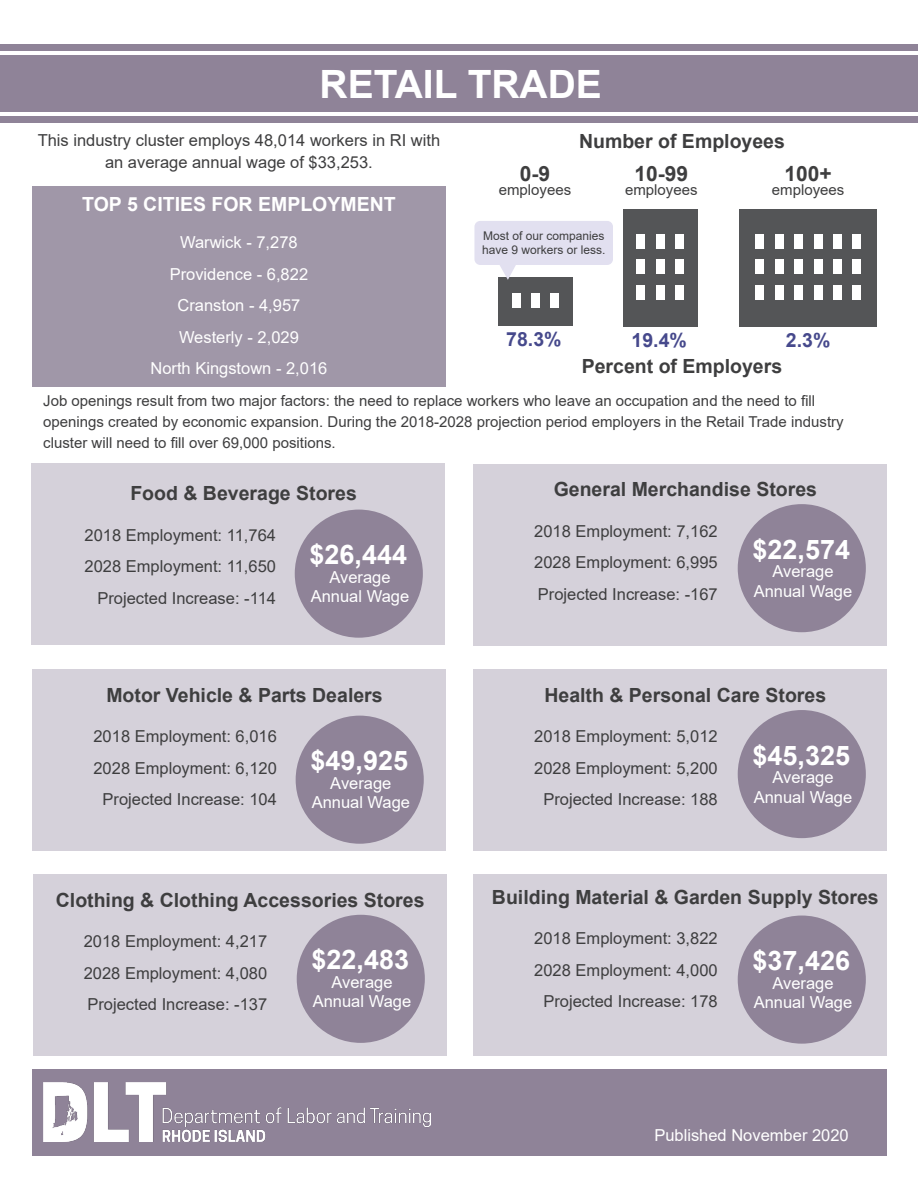
<style>
.page{position:relative;width:918px;height:1188px;background:#fff}
.page>*{position:absolute;margin:0;border:0;box-sizing:border-box;transform-origin:0 0}
.t1{font:700 39px "Arial";color:#fff}
.t2{font:700 27px "Arial";color:#fff}
.t3{font:700 21px "Arial";color:#3e3e3f}
.t4{font:700 19.5px "Arial";color:#3e3e3f}
.t5{font:700 19.5px "Arial";color:#fff}
.t6{font:700 19.5px "Arial";color:#46498c}
.t7{font:16.5px/22.5px "Arial";color:#3e3e3f;text-align:center}
.t8{font:16.5px "Arial";color:#fff}
.t9{font:15px/21px "Arial";color:#3e3e3f}
.t10{font:12px "Arial";color:#3e3e3f}
</style>
<div class="page">
<div style="left:0;top:56px;width:918px;height:56px;background:#8f8398"></div>
<div style="left:0;top:116px;width:918px;height:7px;background:#8f8398"></div>
<div style="left:0;top:44px;width:918px;height:7px;background:#8f8398"></div>
<div style="left:32px;top:1069px;width:855px;height:87px;background:#8f8398"></div>
<div style="left:34px;top:874px;width:413px;height:182px;background:#d5d1da"></div>
<div style="left:297px;top:915px;width:128px;height:128px;background:#8f8398;border-radius:50%"></div>
<div style="left:473px;top:464px;width:413px;height:181px;background:#d5d1da"></div>
<div style="left:738px;top:504px;width:128px;height:128px;background:#8f8398;border-radius:50%"></div>
<div style="left:473px;top:669px;width:413px;height:182px;background:#d5d1da"></div>
<div style="left:738px;top:710px;width:128px;height:128px;background:#8f8398;border-radius:50%"></div>
<div style="left:473px;top:874px;width:413px;height:182px;background:#d5d1da"></div>
<div style="left:738px;top:916px;width:128px;height:128px;background:#8f8398;border-radius:50%"></div>
<div style="left:33px;top:669px;width:413px;height:182px;background:#d5d1da"></div>
<div style="left:296px;top:716px;width:128px;height:128px;background:#8f8398;border-radius:50%"></div>
<div style="left:32px;top:186px;width:414px;height:200px;background:#a097a8"></div>
<div style="left:32px;top:463px;width:413px;height:182px;background:#d5d1da"></div>
<div style="left:295px;top:510px;width:128px;height:128px;background:#8f8398;border-radius:50%"></div>
<div style="left:498px;top:278px;width:75px;height:48px;background:#545557"></div>
<div style="left:512px;top:293px;width:9px;height:15px;background:#fff"></div>
<div style="left:531px;top:293px;width:9px;height:15px;background:#fff"></div>
<div style="left:550px;top:293px;width:9px;height:15px;background:#fff"></div>
<div style="left:623px;top:209px;width:75px;height:118px;background:#545557"></div>
<div style="left:637px;top:260px;width:8px;height:14px;background:#fff"></div>
<div style="left:656px;top:260px;width:9px;height:14px;background:#fff"></div>
<div style="left:675px;top:260px;width:9px;height:14px;background:#fff"></div>
<div style="left:637px;top:234px;width:8px;height:14px;background:#fff"></div>
<div style="left:656px;top:234px;width:9px;height:14px;background:#fff"></div>
<div style="left:675px;top:234px;width:9px;height:14px;background:#fff"></div>
<div style="left:637px;top:285px;width:8px;height:15px;background:#fff"></div>
<div style="left:656px;top:285px;width:9px;height:15px;background:#fff"></div>
<div style="left:675px;top:285px;width:9px;height:15px;background:#fff"></div>
<div style="left:740px;top:209px;width:137px;height:118px;background:#545557"></div>
<div style="left:756px;top:260px;width:8px;height:14px;background:#fff"></div>
<div style="left:775px;top:260px;width:8px;height:14px;background:#fff"></div>
<div style="left:794px;top:260px;width:9px;height:14px;background:#fff"></div>
<div style="left:814px;top:260px;width:8px;height:14px;background:#fff"></div>
<div style="left:833px;top:260px;width:9px;height:14px;background:#fff"></div>
<div style="left:852px;top:260px;width:9px;height:14px;background:#fff"></div>
<div style="left:756px;top:234px;width:8px;height:14px;background:#fff"></div>
<div style="left:775px;top:234px;width:8px;height:14px;background:#fff"></div>
<div style="left:794px;top:234px;width:9px;height:14px;background:#fff"></div>
<div style="left:814px;top:234px;width:8px;height:14px;background:#fff"></div>
<div style="left:833px;top:234px;width:9px;height:14px;background:#fff"></div>
<div style="left:852px;top:234px;width:9px;height:14px;background:#fff"></div>
<div style="left:756px;top:285px;width:8px;height:15px;background:#fff"></div>
<div style="left:775px;top:285px;width:8px;height:15px;background:#fff"></div>
<div style="left:794px;top:285px;width:9px;height:15px;background:#fff"></div>
<div style="left:814px;top:285px;width:8px;height:15px;background:#fff"></div>
<div style="left:833px;top:285px;width:9px;height:15px;background:#fff"></div>
<div style="left:852px;top:285px;width:9px;height:15px;background:#fff"></div>
<svg style="left:474px;top:221px;width:139px;height:59px"></svg>
<img style="left:43px;top:1082px;width:388px;height:59px">
<p class="t1" style="left:320px;top:57px;width:284px">RETAIL TRADE</p>
<p class="t7" style="left:38px;top:129px;width:404px">This industry cluster employs 48,014 workers in RI with an average annual wage of $33,253.</p>
<p class="t5" style="left:82px;top:190px;width:315px">TOP 5 CITIES FOR EMPLOYMENT</p>
<p class="t8" style="left:180px;top:231px;width:119px">Warwick - 7,278</p>
<p class="t8" style="left:170px;top:263px;width:140px">Providence - 6,822</p>
<p class="t8" style="left:177px;top:294px;width:124px">Cranston - 4,957</p>
<p class="t8" style="left:179px;top:326px;width:121px">Westerly - 2,029</p>
<p class="t8" style="left:150px;top:357px;width:178px">North Kingstown - 2,016</p>
<p class="t3" style="left:520px;top:159px;width:32px">0-9</p>
<p class="t9" style="left:499px;top:179px;width:74px">employees</p>
<p class="t4" style="left:579px;top:128px;width:207px">Number of Employees</p>
<p class="t3" style="left:635px;top:159px;width:55px">10-99</p>
<p class="t9" style="left:625px;top:179px;width:74px">employees</p>
<p class="t3" style="left:785px;top:159px;width:49px">100+</p>
<p class="t9" style="left:772px;top:179px;width:74px">employees</p>
<p class="t10" style="left:483px;top:228px;width:123px">Most of our companies</p>
<p class="t10" style="left:482px;top:241px;width:125px">have 9 workers or less.</p>
<p class="t6" style="left:506px;top:325px;width:57px">78.3%</p>
<p class="t6" style="left:632px;top:326px;width:57px">19.4%</p>
<p class="t6" style="left:786px;top:326px;width:46px">2.3%</p>
<p class="t4" style="left:582px;top:352px;width:202px">Percent of Employers</p>
<p class="t9" style="left:43px;top:390px;width:802px">Job openings result from two major factors: the need to replace workers who leave an occupation and the need to fill openings created by economic expansion. During the 2018-2028 projection period employers in the Retail Trade industry cluster will need to fill over 69,000 positions.</p>
<p class="t4" style="left:130px;top:479px;width:228px">Food &amp; Beverage Stores</p>
<p class="t7" style="left:85px;top:523px;width:193px">2018 Employment: 11,764</p>
<p class="t7" style="left:85px;top:555px;width:193px">2028 Employment: 11,650</p>
<p class="t7" style="left:97px;top:586px;width:180px">Projected Increase: -114</p>
<p class="t2" style="left:310px;top:536px;width:99px">$26,444</p>
<p class="t8" style="left:329px;top:566px;width:63px">Average</p>
<p class="t8" style="left:311px;top:585px;width:100px">Annual Wage</p>
<p class="t4" style="left:554px;top:476px;width:265px">General Merchandise Stores</p>
<p class="t7" style="left:534px;top:520px;width:185px">2018 Employment: 7,162</p>
<p class="t7" style="left:534px;top:551px;width:185px">2028 Employment: 6,995</p>
<p class="t7" style="left:538px;top:583px;width:181px">Projected Increase: -167</p>
<p class="t2" style="left:753px;top:530px;width:99px">$22,574</p>
<p class="t8" style="left:772px;top:560px;width:63px">Average</p>
<p class="t8" style="left:754px;top:580px;width:100px">Annual Wage</p>
<p class="t4" style="left:106px;top:681px;width:278px">Motor Vehicle &amp; Parts Dealers</p>
<p class="t7" style="left:93px;top:725px;width:185px">2018 Employment: 6,016</p>
<p class="t7" style="left:93px;top:757px;width:185px">2028 Employment: 6,120</p>
<p class="t7" style="left:103px;top:788px;width:176px">Projected Increase: 104</p>
<p class="t2" style="left:310px;top:742px;width:99px">$49,925</p>
<p class="t8" style="left:330px;top:772px;width:63px">Average</p>
<p class="t8" style="left:312px;top:791px;width:100px">Annual Wage</p>
<p class="t4" style="left:544px;top:681px;width:283px">Health &amp; Personal Care Stores</p>
<p class="t7" style="left:534px;top:725px;width:185px">2018 Employment: 5,012</p>
<p class="t7" style="left:534px;top:757px;width:185px">2028 Employment: 5,200</p>
<p class="t7" style="left:543px;top:788px;width:176px">Projected Increase: 188</p>
<p class="t2" style="left:753px;top:736px;width:99px">$45,325</p>
<p class="t8" style="left:772px;top:766px;width:63px">Average</p>
<p class="t8" style="left:754px;top:785px;width:100px">Annual Wage</p>
<p class="t4" style="left:56px;top:886px;width:370px">Clothing &amp; Clothing Accessories Stores</p>
<p class="t7" style="left:84px;top:930px;width:185px">2018 Employment: 4,217</p>
<p class="t7" style="left:84px;top:962px;width:185px">2028 Employment: 4,080</p>
<p class="t7" style="left:87px;top:993px;width:181px">Projected Increase: -137</p>
<p class="t2" style="left:312px;top:941px;width:99px">$22,483</p>
<p class="t8" style="left:331px;top:971px;width:63px">Average</p>
<p class="t8" style="left:313px;top:990px;width:100px">Annual Wage</p>
<p class="t4" style="left:492px;top:883px;width:388px">Building Material &amp; Garden Supply Stores</p>
<p class="t7" style="left:534px;top:927px;width:185px">2018 Employment: 3,822</p>
<p class="t7" style="left:534px;top:959px;width:185px">2028 Employment: 4,000</p>
<p class="t7" style="left:543px;top:990px;width:176px">Projected Increase: 178</p>
<p class="t2" style="left:753px;top:942px;width:99px">$37,426</p>
<p class="t8" style="left:772px;top:971px;width:63px">Average</p>
<p class="t8" style="left:754px;top:991px;width:100px">Annual Wage</p>
<p class="t8" style="left:654px;top:1123px;width:196px">Published November 2020</p>
</div>
